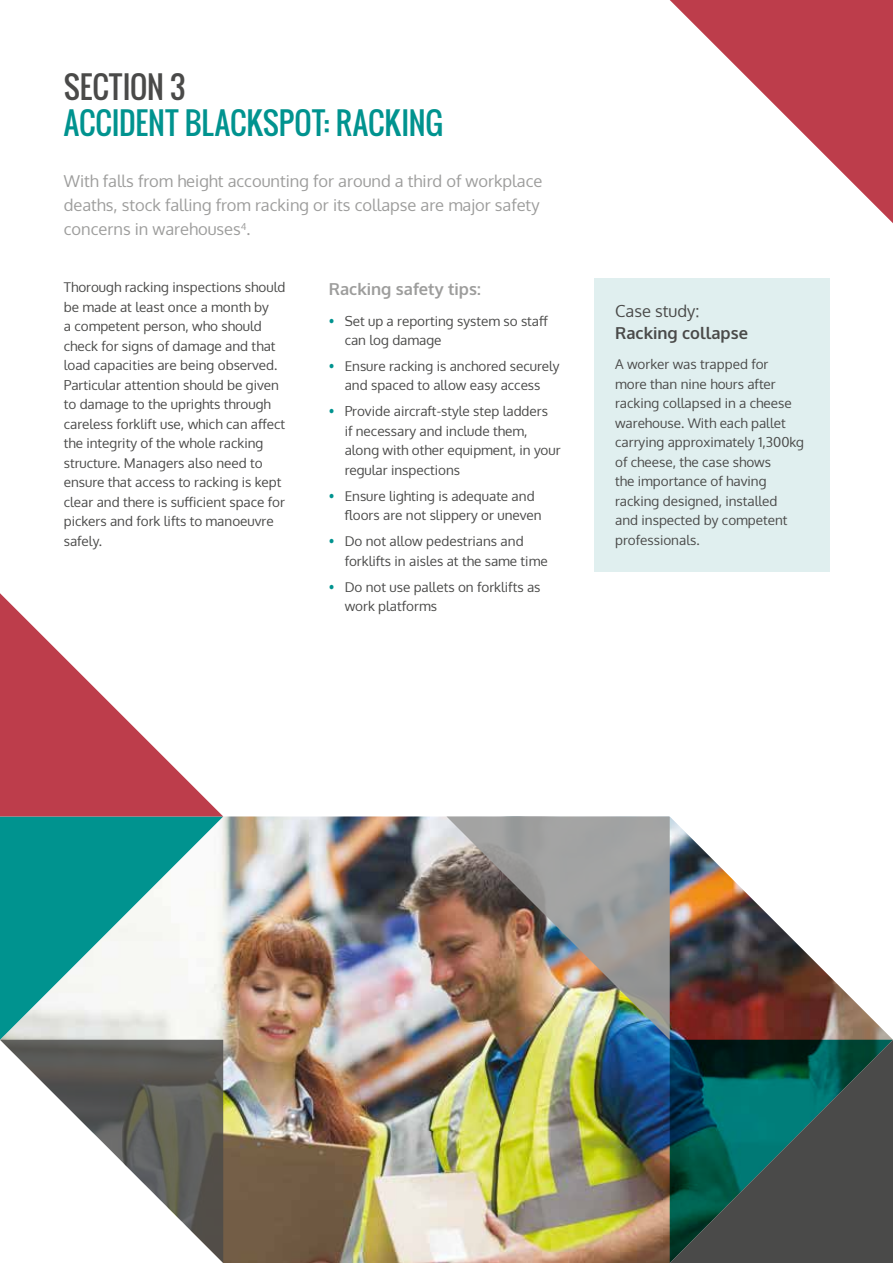
<style>
.page{position:relative;width:893px;height:1263px;background:#fff}
.page>*{position:absolute;margin:0;border:0;box-sizing:border-box;transform-origin:0 0}
.t1{font:30px "Oswald";color:#00938f}
.t2{font:30px "Oswald";letter-spacing:-.005em;color:#4a4a49}
.t3{font:16.5px/24px "Oxygen";color:#9d9d9c}
.t4{font:700 16.5px "Oxygen";color:#9d9d9c}
.t5{font:700 16.5px "Oxygen";color:#4a4a49}
.t6{font:16.5px "Oxygen";color:#4a4a49}
.t7{font:13.5px/19.5px "Oxygen";color:#4a4a49}
.s1{color:#00938f}
</style>
<div class="page">
<svg style="left:670px;top:0;width:223px;height:223px"></svg>
<div style="left:594px;top:279px;width:235px;height:293px;background:#e0efef"></div>
<img style="left:223px;top:816px;width:447px;height:447px">
<svg style="left:670px;top:1040px;width:223px;height:223px;background:#264f4d"></svg>
<svg style="left:0;top:816px;width:223px;height:224px;fill:#089692"></svg>
<img style="left:446px;top:816px;width:212px;height:224px">
<svg style="left:0;top:1040px;width:223px;height:223px"></svg>
<svg style="left:0;top:593px;width:223px;height:223px"></svg>
<img style="left:658px;top:816px;width:235px;height:224px">
<h1 class="t2" style="left:64px;top:64px;width:123px">SECTION 3</h1>
<h1 class="t1" style="left:64px;top:100px;width:381px">ACCIDENT BLACKSPOT: RACKING</h1>
<p class="t3" style="left:64px;top:169px;width:480px">With falls from height accounting for around a third of workplace deaths, stock falling from racking or its collapse are major safety concerns in warehouses<sup>4</sup>.</p>
<p class="t7" style="left:64px;top:278px;width:223px">Thorough racking inspections should be made at least once a month by<br>a competent person, who should check for signs of damage and that load capacities are being observed.<br>Particular attention should be given to damage to the uprights through careless forklift use, which can affect the integrity of the whole racking structure. Managers also need to ensure that access to racking is kept clear and there is sufficient space for pickers and fork lifts to manoeuvre safely.</p>
<p class="t4" style="left:329px;top:279px;width:153px">Racking safety tips:</p>
<p class="t7" style="left:345px;top:311px;width:205px;text-indent:-16px"><span class="s1">•</span> Set up a reporting system so staff can log damage</p>
<p class="t7" style="left:329px;top:356px;width:232px;text-align:center"><span class="s1">•</span> Ensure racking is anchored securely and spaced to allow easy access</p>
<p class="t7" style="left:345px;top:402px;width:217px;text-indent:-16px"><span class="s1">•</span> Provide aircraft-style step ladders<br>if necessary and include them, along with other equipment, in your regular inspections</p>
<p class="t7" style="left:345px;top:486px;width:198px;text-indent:-16px"><span class="s1">•</span> Ensure lighting is adequate and floors are not slippery or uneven</p>
<p class="t7" style="left:345px;top:531px;width:204px;text-indent:-16px"><span class="s1">•</span> Do not allow pedestrians and forklifts in aisles at the same time</p>
<p class="t7" style="left:345px;top:577px;width:197px;text-indent:-16px"><span class="s1">•</span> Do not use pallets on forklifts as work platforms</p>
<p class="t6" style="left:615px;top:300px;width:86px">Case study:</p>
<p class="t5" style="left:615px;top:323px;width:134px">Racking collapse</p>
<p class="t7" style="left:615px;top:355px;width:190px">A worker was trapped for<br>more than nine hours after racking collapsed in a cheese warehouse. With each pallet carrying approximately 1,300kg of cheese, the case shows<br>the importance of having racking designed, installed<br>and inspected by competent professionals.</p>
</div>
